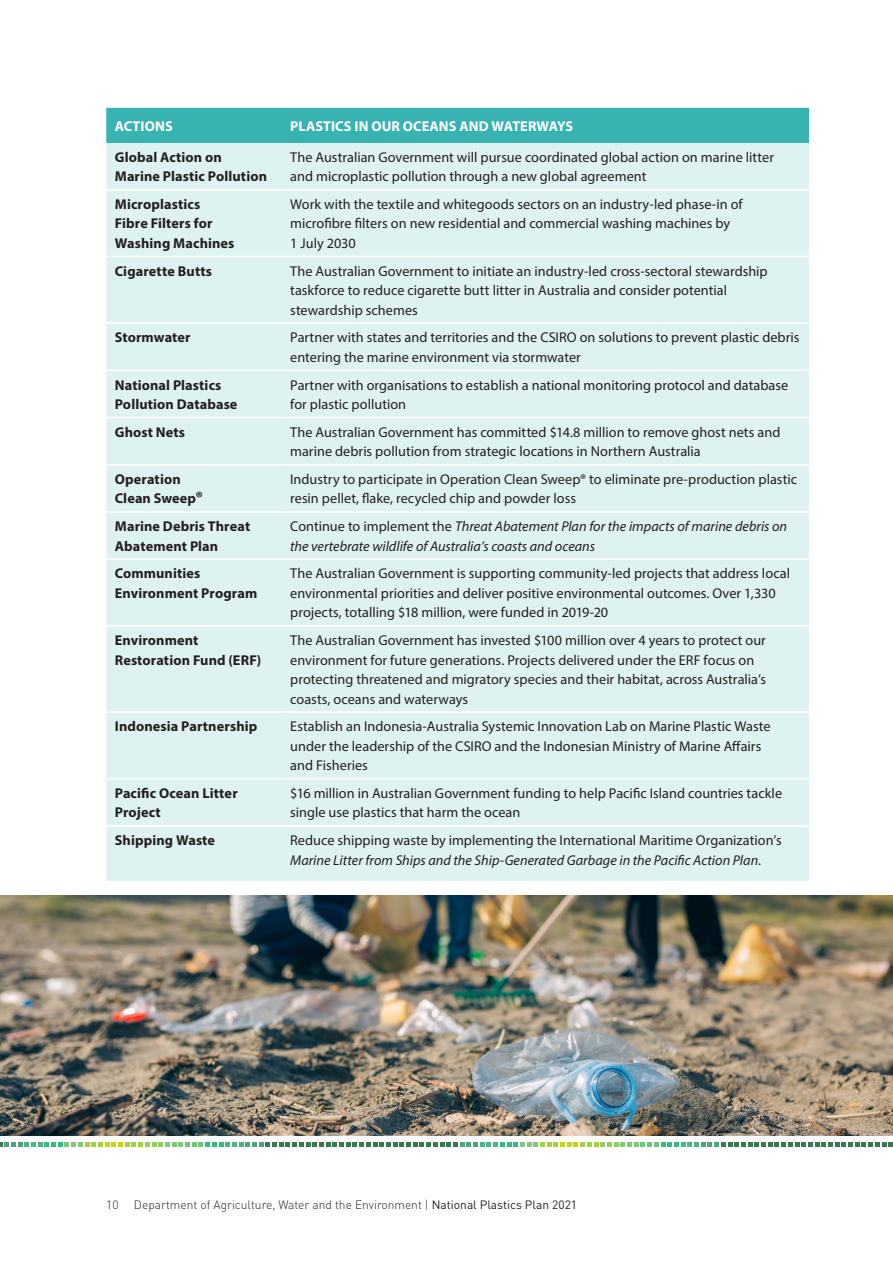
<style>
.page{position:relative;width:893px;height:1263px;background:#fff}
.page>*{position:absolute;margin:0;border:0;box-sizing:border-box;transform-origin:0 0}
._05__Body_text{font:14.25px/19.5px "Myriad Pro";color:#231f20}
._05__Body_text-2{font:700 14.25px/19.5px "Myriad Pro";letter-spacing:.01em;color:#231f20}
._05__Body_text-3{font:italic 14.25px/19.5px "Myriad Pro";color:#231f20}
._05__Body_text-4{font:700 14.25px "Myriad Pro";letter-spacing:.005em;color:#fff}
.t1{font:300 12px "DIN";color:#231f20}
.s1{font-size:16.5px}
.s2{font-style:normal}
.s3{font-style:italic}
.s4{font-weight:400}
</style>
<div class="page">
<svg style="left:0;top:1142px;width:893px;height:5px"></svg>
<img style="left:0;top:895px;width:893px;height:240px">
<div style="left:106px;top:108px;width:703px;height:35px;background:#39b2b2"></div>
<div style="left:106px;top:143px;width:703px;height:738px;background:#def2f1"></div>
<hr style="left:106px;top:256px;width:176px;height:1px;background:#fff">
<hr style="left:282px;top:256px;width:527px;height:1px;background:#fff">
<hr style="left:106px;top:322px;width:176px;height:2px;background:#fff">
<hr style="left:282px;top:322px;width:527px;height:2px;background:#fff">
<hr style="left:106px;top:370px;width:176px;height:1px;background:#fff">
<hr style="left:282px;top:370px;width:527px;height:1px;background:#fff">
<hr style="left:106px;top:417px;width:176px;height:1px;background:#fff">
<hr style="left:282px;top:417px;width:527px;height:1px;background:#fff">
<hr style="left:106px;top:464px;width:176px;height:1px;background:#fff">
<hr style="left:282px;top:464px;width:527px;height:1px;background:#fff">
<hr style="left:106px;top:511px;width:176px;height:2px;background:#fff">
<hr style="left:282px;top:511px;width:527px;height:2px;background:#fff">
<hr style="left:106px;top:558px;width:176px;height:2px;background:#fff">
<hr style="left:282px;top:558px;width:527px;height:2px;background:#fff">
<hr style="left:106px;top:625px;width:176px;height:2px;background:#fff">
<hr style="left:282px;top:625px;width:527px;height:2px;background:#fff">
<hr style="left:106px;top:711px;width:176px;height:2px;background:#fff">
<hr style="left:282px;top:711px;width:527px;height:2px;background:#fff">
<hr style="left:106px;top:778px;width:176px;height:1px;background:#fff">
<hr style="left:282px;top:778px;width:527px;height:1px;background:#fff">
<hr style="left:106px;top:825px;width:176px;height:2px;background:#fff">
<hr style="left:282px;top:825px;width:527px;height:2px;background:#fff">
<hr style="left:106px;top:189px;width:176px;height:1px;background:#fff">
<hr style="left:282px;top:189px;width:527px;height:1px;background:#fff">
<p class="_05__Body_text-4" style="left:115px;top:116px;width:59px">ACTIONS</p>
<p class="_05__Body_text-4" style="left:290px;top:116px;width:285px">PLASTICS IN OUR OCEANS AND WATERWAYS</p>
<p class="_05__Body_text-2" style="left:115px;top:147px;width:154px">Global Action on<br>Marine Plastic Pollution</p>
<p class="_05__Body_text" style="left:290px;top:147px;width:485px">The Australian Government will pursue coordinated global action on marine litter and microplastic pollution through a new global agreement</p>
<p class="_05__Body_text-2" style="left:115px;top:194px;width:121px">Microplastics<br>Fibre Filters for<br>Washing Machines</p>
<p class="_05__Body_text" style="left:290px;top:194px;width:454px">Work with the textile and whitegoods sectors on an industry-led phase-in of microfibre filters on new residential and commercial washing machines by<br>1 July 2030</p>
<p class="_05__Body_text-2" style="left:115px;top:261px;width:99px">Cigarette Butts</p>
<p class="_05__Body_text" style="left:290px;top:261px;width:479px">The Australian Government to initiate an industry-led cross-sectoral stewardship taskforce to reduce cigarette butt litter in Australia and consider potential stewardship schemes</p>
<p class="_05__Body_text-2" style="left:115px;top:327px;width:77px">Stormwater</p>
<p class="_05__Body_text" style="left:290px;top:328px;width:511px">Partner with states and territories and the CSIRO on solutions to prevent plastic debris entering the marine environment via stormwater</p>
<p class="_05__Body_text-2" style="left:115px;top:374px;width:124px">National Plastics<br>Pollution Database</p>
<p class="_05__Body_text" style="left:290px;top:375px;width:500px">Partner with organisations to establish a national monitoring protocol and database for plastic pollution</p>
<p class="_05__Body_text-2" style="left:115px;top:422px;width:72px">Ghost Nets</p>
<p class="_05__Body_text" style="left:290px;top:422px;width:492px">The Australian Government has committed $14.8 million to remove ghost nets and marine debris pollution from strategic locations in Northern Australia</p>
<p class="_05__Body_text-2" style="left:115px;top:469px;width:90px">Operation<br>Clean Sweep<span class="s1">®</span></p>
<p class="_05__Body_text" style="left:290px;top:469px;width:508px">Industry to participate in Operation Clean Sweep® to eliminate pre-production plastic resin pellet, flake, recycled chip and powder loss</p>
<p class="_05__Body_text-2" style="left:115px;top:516px;width:137px">Marine Debris Threat<br>Abatement Plan</p>
<p class="_05__Body_text-3" style="left:290px;top:516px;width:498px"><span class="s2">Continue to implement the</span> Threat Abatement Plan for the impacts of marine debris on the vertebrate wildlife of Australia’s coasts and oceans</p>
<p class="_05__Body_text-2" style="left:115px;top:563px;width:144px">Communities<br>Environment Program</p>
<p class="_05__Body_text" style="left:290px;top:564px;width:501px">The Australian Government is supporting community-led projects that address local environmental priorities and deliver positive environmental outcomes. Over 1,330 projects, totalling $18 million, were funded in 2019-20</p>
<p class="_05__Body_text-2" style="left:115px;top:630px;width:148px">Environment<br>Restoration Fund (ERF)</p>
<p class="_05__Body_text" style="left:290px;top:630px;width:477px">The Australian Government has invested $100 million over 4 years to protect our environment for future generations. Projects delivered under the ERF focus on protecting threatened and migratory species and their habitat, across Australia’s coasts, oceans and waterways</p>
<p class="_05__Body_text-2" style="left:115px;top:716px;width:144px">Indonesia Partnership</p>
<p class="_05__Body_text" style="left:290px;top:716px;width:482px">Establish an Indonesia-Australia Systemic Innovation Lab on Marine Plastic Waste under the leadership of the CSIRO and the Indonesian Ministry of Marine Affairs and Fisheries</p>
<p class="_05__Body_text-2" style="left:115px;top:783px;width:124px">Pacific Ocean Litter<br>Project</p>
<p class="_05__Body_text" style="left:290px;top:783px;width:493px">$16 million in Australian Government funding to help Pacific Island countries tackle single use plastics that harm the ocean</p>
<p class="_05__Body_text-2" style="left:115px;top:830px;width:102px">Shipping Waste</p>
<p class="_05__Body_text" style="left:290px;top:830px;width:493px">Reduce shipping waste by implementing the International Maritime Organization’s<br><span class="s3">Marine Litter from Ships and the Ship-Generated Garbage in the Pacific Action Plan</span>.</p>
<p class="t1" style="left:106px;top:1197px;width:14px">10</p>
<p class="t1" style="left:134px;top:1197px;width:445px">Department of Agriculture, Water and the Environment | <span class="s4">National Plastics Plan 2021</span></p>
</div>
